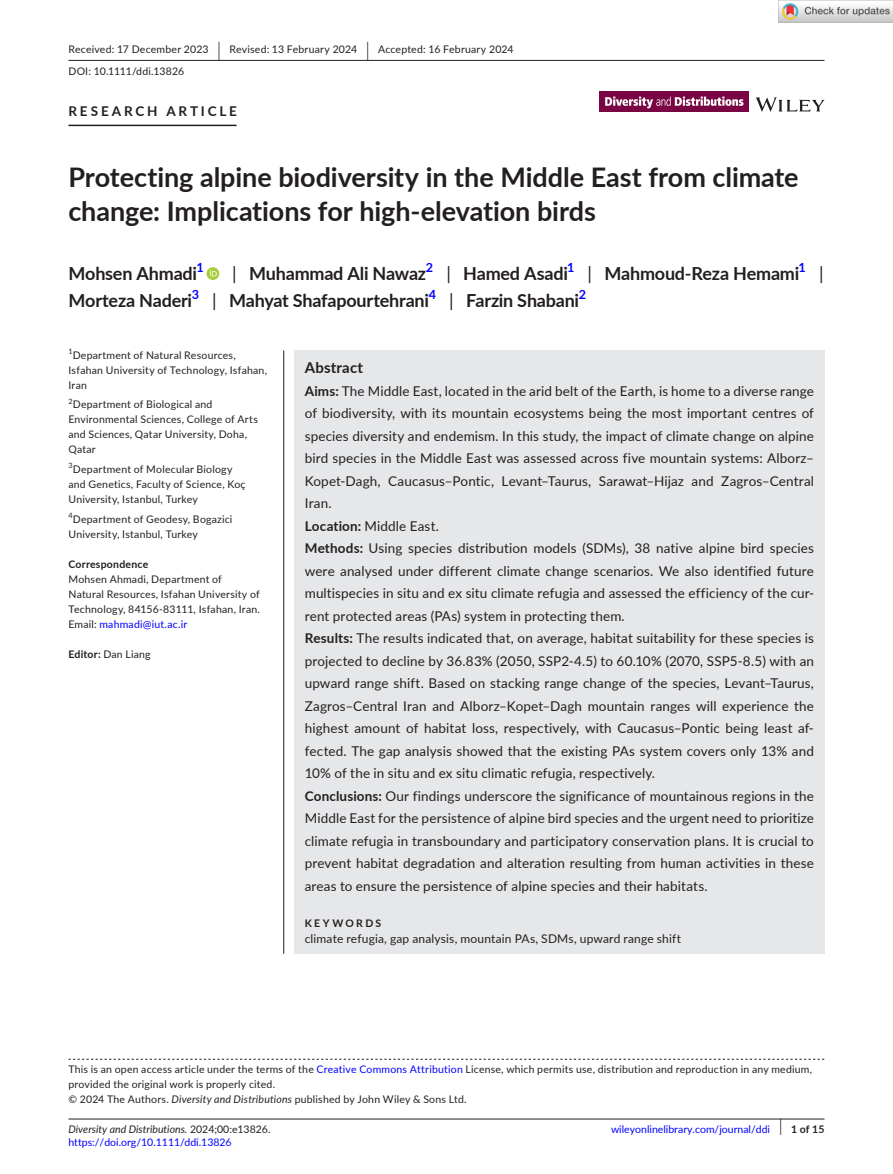
<style>
.page{position:relative;width:893px;height:1174px;background:#fff}
.page>*{position:absolute;margin:0;border:0;box-sizing:border-box;transform-origin:0 0}
.t1{font:700 27px/34.5px "Lato";letter-spacing:-.005em;color:#231f20}
.t2{font:700 18px "Lato";letter-spacing:-.01em;color:#231f20}
.t3{font:18px "Lato";color:#231f20}
.t4{font:700 15px "Lato";letter-spacing:.015em;color:#231f20}
.t5{font:13.5px/22.5px "Lato";letter-spacing:.01em;color:#231f20}
.t6{font:700 13.5px "Lato";letter-spacing:.21em;color:#231f20}
.t7{font:700 12.6px "Lato";color:#00f}
.t8{font:12px "Lato";letter-spacing:.015em;color:#231f20}
.t9{font:10.5px/15px "Lato";letter-spacing:.02em;color:#231f20}
.t10{font:10.5px "Lato";color:#00f}
.t11{font:italic 10.5px "Lato";color:#231f20}
.t12{font:700 10.5px "Lato";letter-spacing:.02em;color:#231f20}
.t13{font:700 10.5px "Lato";letter-spacing:.22em;color:#231f20}
.t14{font:7.35px "Lato";color:#231f20}
.s1{font-size:19.65px}
.s2{font-weight:400}
.s3{color:#00f}
.s4{font-weight:700}
.s5{font-style:italic}
.s6{font-style:normal}
.s7{font-weight:400;font-size:17.4px}
</style>
<div class="page">
<hr style="left:68px;top:1118px;width:756px;height:1px;background:#231f20">
<svg style="left:756px;top:97px;width:68px;height:15px"></svg>
<img style="left:599px;top:91px;width:149px;height:21px">
<hr style="left:68px;top:60px;width:756px;height:1px;background:#231f20">
<hr style="left:68px;top:125px;width:169px;height:1px;background:#231f20">
<svg style="left:206px;top:267px;width:13px;height:13px"></svg>
<svg style="left:210px;top:269px;width:7px;height:7px"></svg>
<svg style="left:68px;top:1058px;width:756px;height:1px"></svg>
<div style="left:294px;top:350px;width:530px;height:603px;background:#e6e7e9"></div>
<hr style="left:283px;top:350px;width:1px;height:603px;background:#231f20">
<img style="left:779px;top:0;width:114px;height:23px">
<p class="t9" style="left:68px;top:38px;width:447px;line-height:21.8px">Received: 17 December 2023 <span class="s1">|</span> Revised: 13 February 2024 <span class="s1">|</span> Accepted: 16 February 2024<br>DOI: 10.1111/ddi.13826</p>
<p class="t6" style="left:68px;top:101px;width:170px">RESEARCH ARTICLE</p>
<h1 class="t1" style="left:68px;top:159px;width:732px">Protecting alpine biodiversity in the Middle East from climate change: Implications for high-elevation birds</h1>
<h2 class="t2" style="left:68px;top:260px;width:130px">Mohsen Ahmadi</h2>
<p class="t7" style="left:196px;top:258px;width:9px">1</p>
<h2 class="t2" style="left:232px;top:260px;width:195px"><span class="s2">|</span> Muhammad Ali Nawaz</h2>
<p class="t7" style="left:426px;top:258px;width:9px">2</p>
<h2 class="t2" style="left:446px;top:260px;width:123px"><span class="s2">|</span> Hamed Asadi</h2>
<p class="t7" style="left:567px;top:258px;width:9px">1</p>
<h2 class="t2" style="left:588px;top:260px;width:213px"><span class="s2">|</span> Mahmoud-Reza Hemami</h2>
<p class="t7" style="left:799px;top:258px;width:9px">1</p>
<h2 class="t3" style="left:819px;top:260px;width:6px">|</h2>
<h2 class="t2" style="left:68px;top:287px;width:125px">Morteza Naderi</h2>
<p class="t7" style="left:192px;top:285px;width:9px">3</p>
<h2 class="t2" style="left:212px;top:287px;width:218px"><span class="s2">|</span> Mahyat Shafapourtehrani</h2>
<p class="t7" style="left:429px;top:285px;width:9px">4</p>
<h2 class="t2" style="left:449px;top:287px;width:131px"><span class="s2">|</span> Farzin Shabani</h2>
<p class="t7" style="left:579px;top:285px;width:9px">2</p>
<p class="t14" style="left:68px;top:346px;width:6px">1</p>
<p class="t9" style="left:68px;top:347px;width:200px;text-indent:4px">Department of Natural Resources,<br>Isfahan University of Technology, Isfahan,<br>Iran</p>
<p class="t14" style="left:68px;top:396px;width:6px">2</p>
<p class="t9" style="left:68px;top:397px;width:191px;text-indent:4px">Department of Biological and<br>Environmental Sciences, College of Arts and Sciences, Qatar University, Doha,<br>Qatar</p>
<p class="t9" style="left:68px;top:461px;width:179px"><sup>3</sup>Department of Molecular Biology and Genetics, Faculty of Science, Koç<br>University, Istanbul, Turkey</p>
<p class="t9" style="left:68px;top:511px;width:166px"><sup>4</sup>Department of Geodesy, Bogazici<br>University, Istanbul, Turkey</p>
<p class="t12" style="left:68px;top:556px;width:81px">Correspondence</p>
<p class="t9" style="left:68px;top:571px;width:193px">Mohsen Ahmadi, Department of Natural Resources, Isfahan University of Technology, 84156-83111, Isfahan, Iran.<br>Email: <span class="s3">mahmadi@iut.ac.ir</span></p>
<p class="t9" style="left:68px;top:646px;width:84px"><span class="s4">Editor:</span> Dan Liang</p>
<p class="t4" style="left:305px;top:356px;width:60px">Abstract</p>
<p class="t5" style="left:305px;top:379px;width:511px"><span class="s4">Aims:</span> The Middle East, located in the arid belt of the Earth, is home to a diverse range of biodiversity, with its mountain ecosystems being the most important centres of species diversity and endemism. In this study, the impact of climate change on alpine bird species in the Middle East was assessed across five mountain systems: Alborz– Kopet-Dagh, Caucasus–Pontic, Levant–Taurus, Sarawat–Hijaz and Zagros–Central Iran.<br><span class="s4">Location:</span> Middle East.<br><span class="s4">Methods:</span> Using species distribution models (SDMs), 38 native alpine bird species were analysed under different climate change scenarios. We also identified future multispecies in situ and ex situ climate refugia and assessed the efficiency of the cur&shy;rent protected areas (PAs) system in protecting them.<br><span class="s4">Results:</span> The results indicated that, on average, habitat suitability for these species is projected to decline by 36.83% (2050, SSP2-4.5) to 60.10% (2070, SSP5-8.5) with an upward range shift. Based on stacking range change of the species, Levant–Taurus, Zagros–Central Iran and Alborz–Kopet–Dagh mountain ranges will experience the highest amount of habitat loss, respectively, with Caucasus–Pontic being least af&shy;fected. The gap analysis showed that the existing PAs system covers only 13% and 10% of the in situ and ex situ climatic refugia, respectively.<br><span class="s4">Conclusions:</span> Our findings underscore the significance of mountainous regions in the Middle East for the persistence of alpine bird species and the urgent need to prioritize climate refugia in transboundary and participatory conservation plans. It is crucial to prevent habitat degradation and alteration resulting from human activities in these areas to ensure the persistence of alpine species and their habitats.</p>
<p class="t13" style="left:305px;top:915px;width:78px">KEYWORDS</p>
<p class="t8" style="left:305px;top:930px;width:378px">climate refugia, gap analysis, mountain PAs, SDMs, upward range shift</p>
<p class="t9" style="left:68px;top:1061px;width:745px">This is an open access article under the terms of the <span class="s3">Creative Commons Attribution</span> License, which permits use, distribution and reproduction in any medium, provided the original work is properly cited.<br>© 2024 The Authors. <span class="s5">Diversity and Distributions</span> published by John Wiley &amp; Sons Ltd.</p>
<p class="t11" style="left:68px;top:1121px;width:204px">Diversity and Distributions. <span class="s6">2024;00:e13826.</span></p>
<p class="t12" style="left:779px;top:1121px;width:46px"><span class="s7">|</span> 1 of 15</p>
<p class="t10" style="left:68px;top:1135px;width:165px">https://doi.org/10.1111/ddi.13826</p>
<p class="t10" style="left:611px;top:1121px;width:161px">wileyonlinelibrary.com/journal/ddi</p>
</div>
